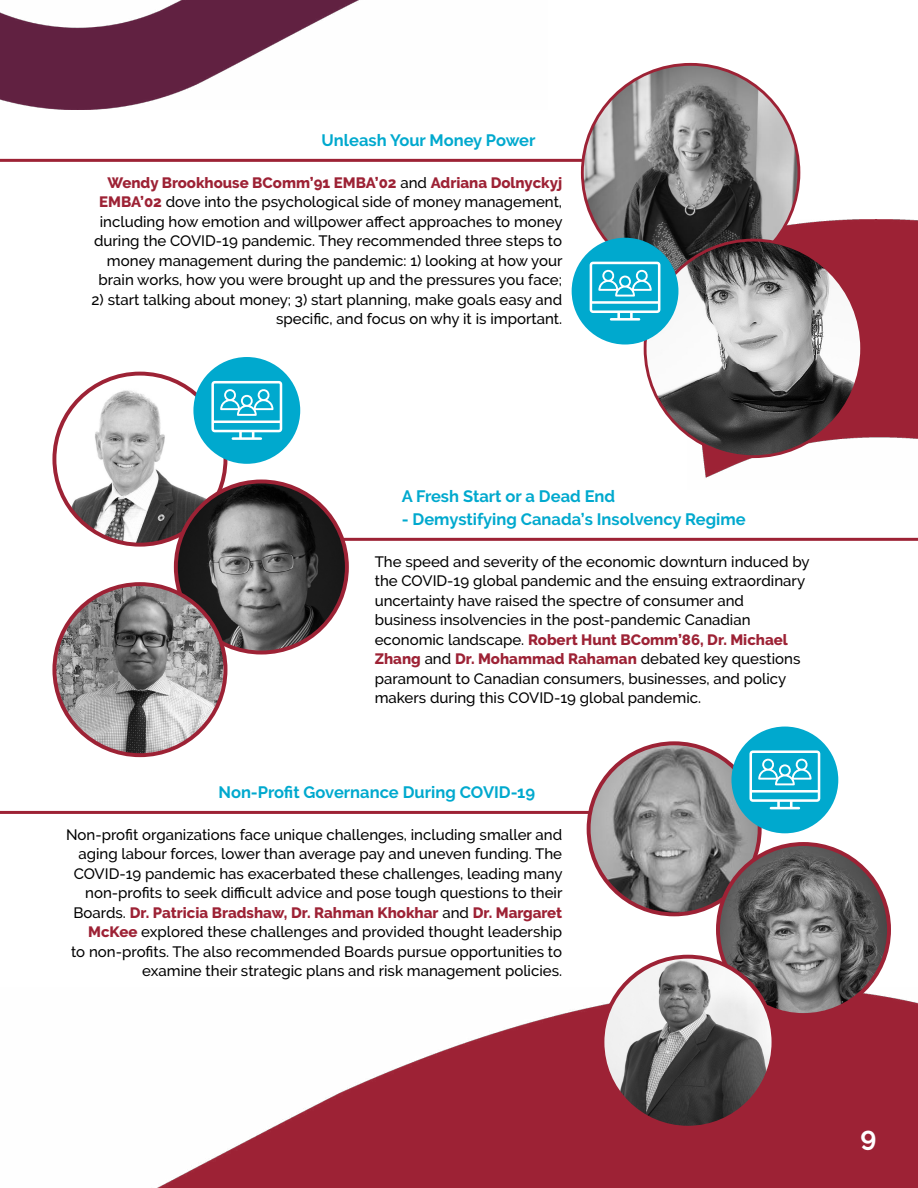
<style>
.page{position:relative;width:918px;height:1188px;background:#fff}
.page>*{position:absolute;margin:0;border:0;box-sizing:border-box;transform-origin:0 0}
.t1{font:700 27px "Raleway";color:#fff}
.t2{font:700 16.5px "Raleway";color:#00a9ce}
.t3{font:500 15px/19.5px "Raleway";color:#000;text-align:right}
.s1{font-weight:800;color:#9d2235}
</style>
<div class="page">
<img style="left:688px;top:220px;width:230px;height:258px">
<img style="left:157px;top:987px;width:761px;height:201px">
<img style="left:0;top:0;width:359px;height:109px">
<hr style="left:0;top:811px;width:663px;height:3px;background:#9d2235">
<hr style="left:343px;top:538px;width:575px;height:3px;background:#9d2235">
<hr style="left:0;top:159px;width:600px;height:3px;background:#9d2235">
<img style="left:582px;top:64px;width:217px;height:217px;border-radius:108px">
<img style="left:54px;top:374px;width:171px;height:171px;border-radius:86px">
<div style="left:52px;top:372px;width:175px;height:175px;border:4px solid #9d2235;border-radius:50%"></div>
<img style="left:176px;top:481px;width:171px;height:172px;border-radius:86px">
<div style="left:174px;top:480px;width:175px;height:175px;border:4px solid #9d2235;border-radius:50%"></div>
<img style="left:54px;top:584px;width:171px;height:171px;border-radius:86px">
<div style="left:52px;top:582px;width:175px;height:175px;border:4px solid #9d2235;border-radius:50%"></div>
<img style="left:589px;top:743px;width:171px;height:171px;border-radius:86px">
<div style="left:587px;top:741px;width:175px;height:175px;border:4px solid #9d2235;border-radius:50%"></div>
<img style="left:718px;top:844px;width:171px;height:171px;border-radius:86px">
<div style="left:716px;top:842px;width:175px;height:175px;border:4px solid #9d2235;border-radius:50%"></div>
<img style="left:602px;top:957px;width:172px;height:171px;border-radius:86px">
<div style="left:600px;top:955px;width:175px;height:175px;border:4px solid #9d2235;border-radius:50%"></div>
<div style="left:731px;top:727px;width:107px;height:106px;background:#00a9ce;border-radius:50%"></div>
<svg style="left:749px;top:750px;width:71px;height:59px"></svg>
<div style="left:193px;top:357px;width:107px;height:107px;background:#00a9ce;border-radius:50%"></div>
<svg style="left:211px;top:381px;width:71px;height:59px"></svg>
<img style="left:645px;top:240px;width:217px;height:217px;border-radius:108px">
<div style="left:572px;top:238px;width:106px;height:107px;background:#00a9ce;border-radius:50%"></div>
<svg style="left:590px;top:262px;width:70px;height:59px"></svg>
<p class="t2" style="left:322px;top:131px;width:215px">Unleash Your Money Power</p>
<p class="t3" style="left:94px;top:173px;width:470px"><span class="s1">Wendy Brookhouse BComm’91 EMBA’02</span> and <span class="s1">Adriana Dolnyckyj EMBA’02</span> dove into the psychological side of money management, including how emotion and willpower affect approaches to money during the COVID-19 pandemic. They recommended three steps to money management during the pandemic: 1) looking at how your brain works, how you were brought up and the pressures you face;</p>
<p class="t3" style="left:92px;top:290px;width:472px">2) start talking about money; 3) start planning, make goals easy and specific, and focus on why it is important.</p>
<p class="t2" style="left:402px;top:487px;width:215px">A Fresh Start or a Dead End</p>
<p class="t2" style="left:402px;top:509px;width:345px">- Demystifying Canada’s Insolvency Regime</p>
<p class="t3" style="left:375px;top:552px;width:436px;text-align:left">The speed and severity of the economic downturn induced by the COVID-19 global pandemic and the ensuing extraordinary uncertainty have raised the spectre of consumer and<br>business insolvencies in the post-pandemic Canadian economic landscape. <span class="s1">Robert Hunt BComm’86, Dr. Michael Zhang</span> and <span class="s1">Dr. Mohammad Rahaman</span> debated key questions paramount to Canadian consumers, businesses, and policy makers during this COVID-19 global pandemic.</p>
<p class="t2" style="left:219px;top:783px;width:318px">Non-Profit Governance During COVID-19</p>
<p class="t3" style="left:66px;top:825px;width:498px">Non-profit organizations face unique challenges, including smaller and aging labour forces, lower than average pay and uneven funding. The COVID-19 pandemic has exacerbated these challenges, leading many non-profits to seek difficult advice and pose tough questions to their Boards. <span class="s1">Dr. Patricia Bradshaw, Dr. Rahman Khokhar</span> and <span class="s1">Dr. Margaret McKee</span> explored these challenges and provided thought leadership<br>to non-profits. The also recommended Boards pursue opportunities to examine their strategic plans and risk management policies.</p>
<h1 class="t1" style="left:861px;top:1121px;width:17px">9</h1>
</div>
